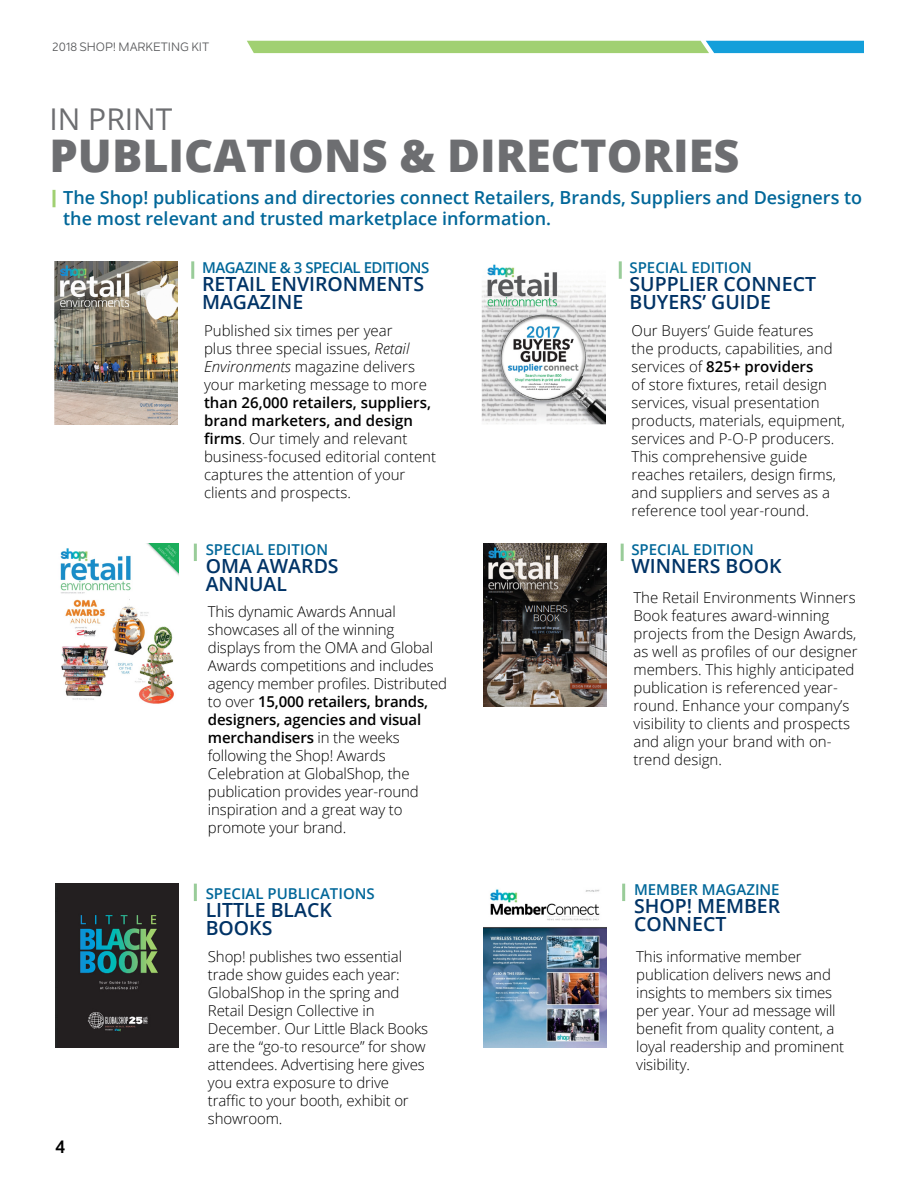
<style>
.page{position:relative;width:918px;height:1188px;background:#fff}
.page>*{position:absolute;margin:0;border:0;box-sizing:border-box;transform-origin:0 0}
.t1{font:800 45px "Open Sans";color:#6d6e71}
.t2{font:30px "Open Sans";color:#6d6e71}
.t3{font:600 19.5px/18px "Open Sans";color:#036}
.t4{font:600 18px/21px "Open Sans";color:#016799}
.t5{font:700 18px "Nolan Next";color:#000}
.t6{font:300 15px/18px "Open Sans";color:#000}
.t7{font:600 15px "Open Sans";color:#016799}
.t8{font:600 15px "Open Sans";letter-spacing:-.03em;color:#016799}
.t9{font:12px "Nolan Next";color:#58595b}
.s1{font-style:italic}
.s2{font-weight:600}
</style>
<div class="page">
<svg style="left:52px;top:190px;width:4px;height:17px"></svg>
<hr style="left:191px;top:261px;width:3px;height:18px;background:#9c9">
<img style="left:54px;top:261px;width:124px;height:164px">
<hr style="left:622px;top:884px;width:3px;height:17px;background:#9c9">
<img style="left:483px;top:889px;width:124px;height:158px">
<hr style="left:619px;top:261px;width:3px;height:18px;background:#9c9">
<hr style="left:194px;top:884px;width:3px;height:17px;background:#9c9">
<img style="left:482px;top:264px;width:123px;height:161px">
<img style="left:55px;top:884px;width:124px;height:163px">
<hr style="left:621px;top:544px;width:3px;height:17px;background:#9c9">
<hr style="left:194px;top:544px;width:3px;height:17px;background:#9c9">
<img style="left:483px;top:544px;width:124px;height:163px">
<img style="left:60px;top:544px;width:119px;height:160px">
<svg style="left:247px;top:41px;width:617px;height:12px;background:#7fc48d"></svg>
<p class="t9" style="left:52px;top:40px;width:159px">2018 SHOP! MARKETING KIT</p>
<h2 class="t2" style="left:50px;top:98px;width:124px">IN PRINT</h2>
<h1 class="t1" style="left:50px;top:121px;width:691px">PUBLICATIONS &amp; DIRECTORIES</h1>
<p class="t4" style="left:63px;top:186px;width:800px">The Shop! publications and directories connect Retailers, Brands, Suppliers and Designers to the most relevant and trusted marketplace information.</p>
<p class="t5" style="left:55px;top:1136px;width:12px">4</p>
<p class="t8" style="left:202px;top:257px;width:229px">MAGAZINE &amp; 3 SPECIAL EDITIONS</p>
<h3 class="t3" style="left:202px;top:274px;width:224px">RETAIL ENVIRONMENTS<br>MAGAZINE</h3>
<p class="t6" style="left:204px;top:321px;width:225px">Published six times per year<br>plus three special issues, <span class="s1">Retail<br>Environments</span> magazine delivers your marketing message to more</p>
<p class="t6" style="left:204px;top:393px;width:234px"><span class="s2">than 26,000 retailers, suppliers, brand marketers, and design firms</span>. Our timely and relevant business-focused editorial content captures the attention of your clients and prospects.</p>
<p class="t7" style="left:206px;top:539px;width:124px">SPECIAL EDITION</p>
<h3 class="t3" style="left:206px;top:557px;width:135px">OMA AWARDS<br>ANNUAL</h3>
<p class="t6" style="left:208px;top:603px;width:241px">This dynamic Awards Annual showcases all of the winning displays from the OMA and Global<br>Awards competitions and includes agency member profi les. Distributed to over <span class="s2">15,000 retailers, brands, designers, agencies and visual merchandisers</span> in the weeks following the Shop! Awards<br>Celebration at GlobalShop, the publication provides year-round inspiration and a great way to promote your brand.</p>
<p class="t7" style="left:206px;top:883px;width:171px">SPECIAL PUBLICATIONS</p>
<h3 class="t3" style="left:206px;top:900px;width:128px">LITTLE BLACK<br>BOOKS</h3>
<p class="t6" style="left:208px;top:947px;width:222px">Shop! publishes two essential trade show guides each year:<br>GlobalShop in the spring and<br>Retail Design Collective in<br>December. Our Little Black Books are the “go-to resource” for show attendees. Advertising here gives you extra exposure to drive traffic to your booth, exhibit or showroom.</p>
<p class="t7" style="left:630px;top:257px;width:124px">SPECIAL EDITION</p>
<h3 class="t3" style="left:630px;top:274px;width:188px">SUPPLIER CONNECT<br>BUYERS’ GUIDE</h3>
<p class="t6" style="left:632px;top:321px;width:215px">Our Buyers’ Guide features<br>the products, capabilities, and services of <span class="s2">825+ providers<br></span>of store fixtures, retail design services, visual presentation products, materials, equipment, services and P-O-P producers.<br>This comprehensive guide reaches retailers, design firms, and suppliers and serves as a reference tool year-round.</p>
<p class="t7" style="left:631px;top:539px;width:124px">SPECIAL EDITION</p>
<h3 class="t3" style="left:631px;top:557px;width:152px">WINNERS BOOK</h3>
<p class="t6" style="left:633px;top:588px;width:226px">The Retail Environments Winners<br>Book features award-winning projects from the Design Awards, as well as profiles of our designer members. This highly anticipated publication is referenced year&shy;round. Enhance your company’s visibility to clients and prospects and align your brand with on&shy;trend design.</p>
<p class="t7" style="left:634px;top:879px;width:147px">MEMBER MAGAZINE</p>
<h3 class="t3" style="left:634px;top:897px;width:148px">SHOP! MEMBER<br>CONNECT</h3>
<p class="t6" style="left:636px;top:947px;width:209px">This informative member publication delivers news and insights to members six times per year. Your ad message will benefit from quality content, a loyal readership and prominent visibility.</p>
</div>
